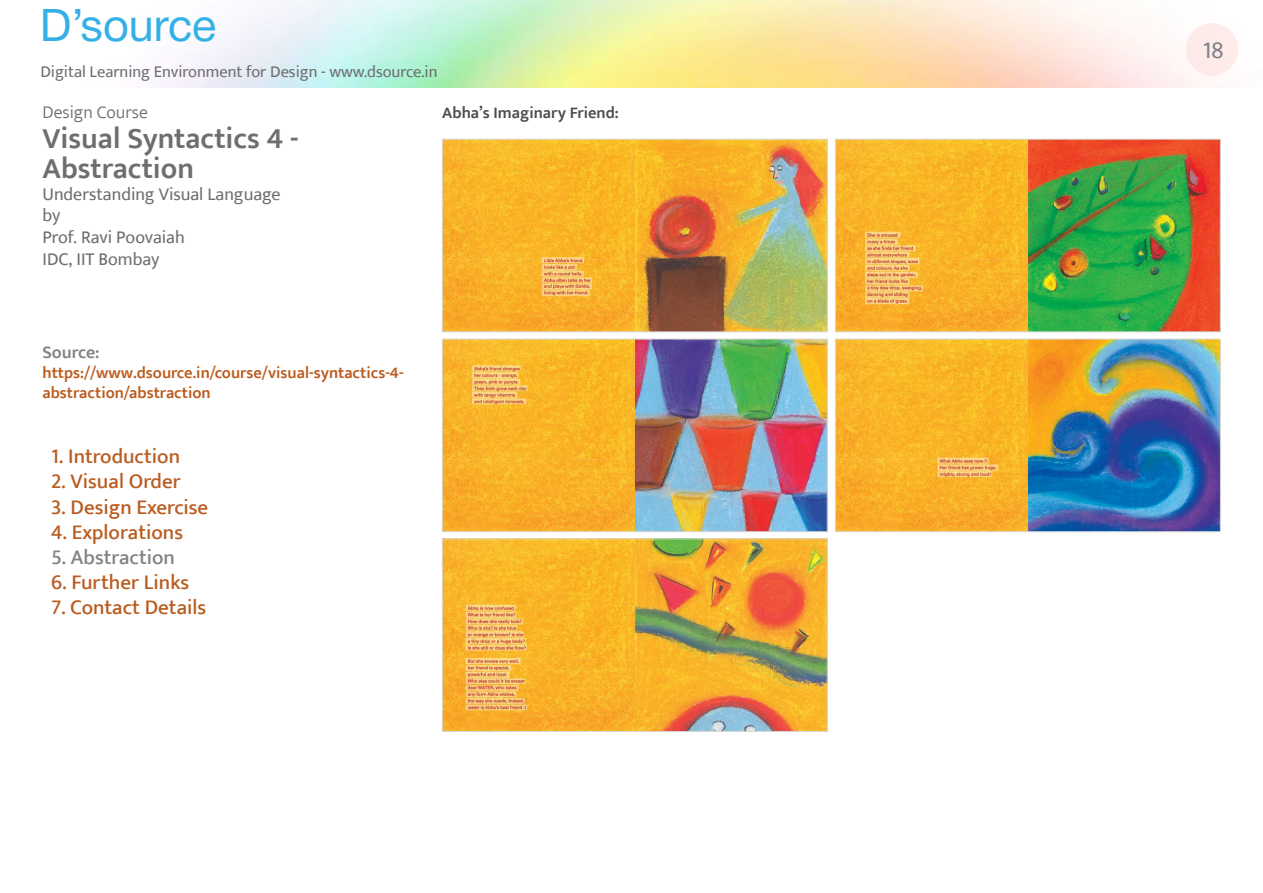
<style>
.page{position:relative;width:1263px;height:893px;background:#fff}
.page>*{position:absolute;margin:0;border:0;box-sizing:border-box;transform-origin:0 0}
.t1{font:45px "Helvetica Neue";color:#33b0e5}
.t2{font:600 30px/30px "Ek Mukta";color:#6d6e71}
.t3{font:24px "Ek Mukta";color:#808285}
.t4{font:500 21px "Ek Mukta";color:#ba5c20}
.t5{font:500 21px "Ek Mukta";color:#808285}
.t6{font:18px/21.6px "Ek Mukta";color:#6d6e71}
.t7{font:300 18px "Ek Mukta";color:#6d6e71}
.t8{font:600 18px "Ek Mukta";color:#808285}
.t9{font:600 16.5px/19.8px "Ek Mukta";color:#bb5c20}
.t10{font:16.5px "Ek Mukta";color:#6d6e71}
.t11{font:600 16.5px "Ek Mukta";color:#4d4d4f}
</style>
<div class="page">
<div style="left:1186px;top:23px;width:52px;height:52px;background:#feeaea;border-radius:50%"></div>
<img style="left:444px;top:141px;width:381px;height:189px">
<div style="left:442px;top:139px;width:385px;height:193px;border:1px solid #d9d9d9"></div>
<img style="left:837px;top:141px;width:381px;height:189px">
<div style="left:835px;top:139px;width:385px;height:193px;border:1px solid #d9d9d9"></div>
<img style="left:444px;top:341px;width:381px;height:189px">
<div style="left:442px;top:339px;width:385px;height:193px;border:1px solid #d9d9d9"></div>
<img style="left:837px;top:341px;width:381px;height:189px">
<div style="left:835px;top:339px;width:385px;height:193px;border:1px solid #d9d9d9"></div>
<img style="left:444px;top:541px;width:381px;height:189px">
<div style="left:442px;top:539px;width:385px;height:193px;border:1px solid #d9d9d9"></div>
<h1 class="t1" style="left:40px;top:-7px;width:178px">D’source</h1>
<p class="t10" style="left:40px;top:62px;width:399px">Digital Learning Environment for Design - www.dsource.in</p>
<p class="t7" style="left:43px;top:101px;width:107px">Design Course</p>
<h2 class="t2" style="left:43px;top:123px;width:258px">Visual Syntactics 4 -<br>Abstraction</h2>
<p class="t6" style="left:43px;top:183px;width:240px">Understanding Visual Language by<br>Prof. Ravi Poovaiah<br>IDC, IIT Bombay</p>
<p class="t8" style="left:43px;top:342px;width:59px">Source:</p>
<p class="t9" style="left:43px;top:363px;width:363px">https://www.dsource.in/course/visual-syntactics-4- abstraction/abstraction</p>
<p class="t4" style="left:51px;top:444px;width:131px">1. Introduction</p>
<p class="t4" style="left:51px;top:469px;width:131px">2. Visual Order</p>
<p class="t4" style="left:51px;top:494px;width:159px">3. Design Exercise</p>
<p class="t4" style="left:51px;top:519px;width:134px">4. Explorations</p>
<p class="t5" style="left:51px;top:544px;width:126px">5. Abstraction</p>
<p class="t4" style="left:51px;top:570px;width:140px">6. Further Links</p>
<p class="t4" style="left:51px;top:595px;width:157px">7. Contact Details</p>
<p class="t11" style="left:442px;top:103px;width:178px">Abha’s Imaginary Friend:</p>
<p class="t3" style="left:1203px;top:35px;width:22px">18</p>
</div>
